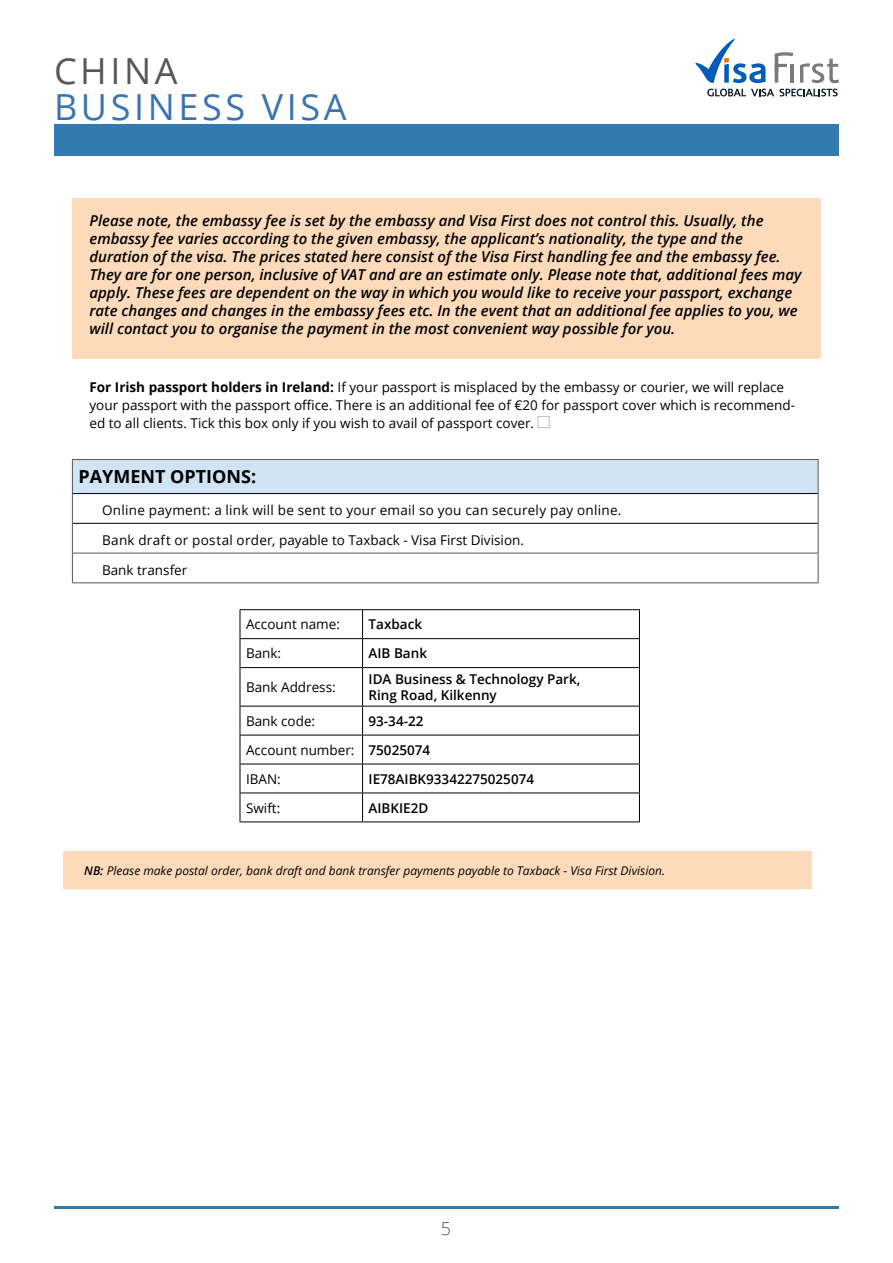
<style>
.page{position:relative;width:893px;height:1263px;background:#fff}
.page>*{position:absolute;margin:0;border:0;box-sizing:border-box;transform-origin:0 0}
.t1{font:36px "Open Sans";letter-spacing:.1em;color:#3b73b1}
.t2{font:36px "Open Sans";letter-spacing:.1em;color:#575756}
.t3{font:700 18px "Open Sans";color:#000}
.t4{font:300 18px "Open Sans";color:#575756}
.t5{font:italic 600 15px/18px "Open Sans";color:#000}
.t6{font:13.5px/29px "Open Sans";color:#000}
.t7{font:600 13.5px/16.2px "Open Sans";color:#000}
.t8{font:13.5px "Open Sans";letter-spacing:.02em;color:#000}
.t9{font:italic 12px "Open Sans";color:#000}
.s1{font-weight:700}
.s2{font-weight:600}
</style>
<div class="page">
<div style="left:54px;top:124px;width:785px;height:32px;background:#337ab1"></div>
<hr style="left:54px;top:1206px;width:785px;height:3px;background:#00599e">
<svg style="left:695px;top:38px;width:71px;height:45px"></svg>
<svg style="left:707px;top:89px;width:131px;height:7px"></svg>
<hr style="left:791px;top:64px;width:3px;height:19px;background:#7a7980">
<svg style="left:800px;top:59px;width:39px;height:24px"></svg>
<svg style="left:774px;top:52px;width:19px;height:31px"></svg>
<div style="left:64px;top:851px;width:748px;height:38px;background:#fddbba"></div>
<hr style="left:240px;top:609px;width:123px;height:1px;background:#000">
<hr style="left:363px;top:609px;width:277px;height:1px;background:#000">
<hr style="left:240px;top:638px;width:123px;height:1px;background:#000">
<svg style="left:240px;top:610px;width:1px;height:57px"></svg>
<hr style="left:363px;top:638px;width:277px;height:1px;background:#000">
<svg style="left:362px;top:610px;width:1px;height:57px"></svg>
<svg style="left:639px;top:610px;width:1px;height:57px"></svg>
<hr style="left:240px;top:667px;width:123px;height:1px;background:#000">
<hr style="left:240px;top:668px;width:1px;height:38px;background:#000">
<hr style="left:363px;top:667px;width:277px;height:1px;background:#000">
<hr style="left:362px;top:668px;width:1px;height:38px;background:#000">
<hr style="left:639px;top:668px;width:1px;height:38px;background:#000">
<hr style="left:240px;top:706px;width:123px;height:1px;background:#000">
<hr style="left:363px;top:706px;width:277px;height:1px;background:#000">
<hr style="left:240px;top:735px;width:123px;height:1px;background:#000">
<hr style="left:363px;top:735px;width:277px;height:1px;background:#000">
<hr style="left:240px;top:764px;width:123px;height:1px;background:#000">
<hr style="left:363px;top:764px;width:277px;height:1px;background:#000">
<hr style="left:240px;top:792px;width:123px;height:1px;background:#000">
<svg style="left:240px;top:706px;width:1px;height:115px"></svg>
<hr style="left:363px;top:792px;width:277px;height:1px;background:#000">
<svg style="left:362px;top:706px;width:1px;height:115px"></svg>
<svg style="left:639px;top:706px;width:1px;height:115px"></svg>
<hr style="left:240px;top:821px;width:123px;height:1px;background:#000">
<hr style="left:363px;top:821px;width:277px;height:1px;background:#000">
<div style="left:538px;top:416px;width:12px;height:12px;background:#fff;border:1px solid #bcbcbc"></div>
<div style="left:72px;top:199px;width:749px;height:160px;background:#fddbba"></div>
<div style="left:72px;top:459px;width:746px;height:34px;background:#d1e4f6"></div>
<svg style="left:73px;top:494px;width:745px;height:89px"></svg>
<hr style="left:73px;top:523px;width:745px;height:1px;background:#000">
<hr style="left:73px;top:493px;width:745px;height:1px;background:#000">
<hr style="left:72px;top:459px;width:746px;height:1px;background:#575756">
<hr style="left:72px;top:460px;width:1px;height:33px;background:#575756">
<hr style="left:818px;top:460px;width:1px;height:33px;background:#575756">
<hr style="left:72px;top:493px;width:1px;height:30px;background:#575756">
<hr style="left:818px;top:493px;width:1px;height:30px;background:#575756">
<hr style="left:72px;top:523px;width:1px;height:30px;background:#575756">
<hr style="left:818px;top:523px;width:1px;height:30px;background:#575756">
<hr style="left:72px;top:553px;width:746px;height:1px;background:#575756">
<hr style="left:72px;top:553px;width:1px;height:30px;background:#575756">
<hr style="left:818px;top:553px;width:1px;height:30px;background:#575756">
<hr style="left:72px;top:583px;width:746px;height:1px;background:#575756">
<h1 class="t2" style="left:54px;top:46px;width:125px">CHINA</h1>
<h1 class="t1" style="left:54px;top:82px;width:294px">BUSINESS VISA</h1>
<p class="t5" style="left:89px;top:211px;width:714px">Please note, the embassy fee is set by the embassy and Visa First does not control this. Usually, the embassy fee varies according to the given embassy, the applicant’s nationality, the type and the duration of the visa. The prices stated here consist of the Visa First handling fee and the embassy fee.<br>They are for one person, inclusive of VAT and are an estimate only. Please note that, additional fees may apply. These fees are dependent on the way in which you would like to receive your passport, exchange rate changes and changes in the embassy fees etc. In the event that an additional fee applies to you, we will contact you to organise the payment in the most convenient way possible for you.</p>
<p class="t6" style="left:89px;top:378px;width:707px;line-height:18px"><span class="s1">For Irish passport holders in Ireland:</span> If your passport is misplaced by the embassy or courier, we will replace your passport with the passport office. There is an additional fee of €20 for passport cover which is recommend&shy;ed to all clients. Tick this box only if you wish to avail of passport cover.</p>
<p class="t3" style="left:78px;top:464px;width:179px">PAYMENT OPTIONS:</p>
<p class="t8" style="left:102px;top:501px;width:521px">Online payment: a link will be sent to your email so you can securely pay online.</p>
<p class="t6" style="left:102px;top:525px;width:423px">Bank draft or postal order, payable to Taxback - Visa First Division.</p>
<p class="t6" style="left:102px;top:555px;width:87px">Bank transfer</p>
<p class="t6" style="left:246px;top:610px;width:95px">Account name:</p>
<p class="t7" style="left:369px;top:616px;width:55px">Taxback</p>
<p class="t6" style="left:246px;top:638px;width:37px">Bank:</p>
<p class="t7" style="left:369px;top:645px;width:60px">AIB Bank</p>
<p class="t6" style="left:246px;top:672px;width:91px">Bank Address:</p>
<p class="t7" style="left:369px;top:671px;width:213px">IDA Business &amp; Technology Park,<br>Ring Road, Kilkenny</p>
<p class="t6" style="left:246px;top:706px;width:71px">Bank code:</p>
<p class="t6" style="left:246px;top:706px;width:186px;text-indent:123px"><span class="s2">93-34-22<br></span>Account number: <span class="s2">75025074<br></span>IBAN:</p>
<p class="t7" style="left:369px;top:770px;width:167px">IE78AIBK93342275025074</p>
<p class="t6" style="left:246px;top:793px;width:36px">Swift:</p>
<p class="t7" style="left:369px;top:799px;width:61px">AIBKIE2D</p>
<p class="t9" style="left:84px;top:862px;width:582px"><span class="s2">NB:</span> Please make postal order, bank draft and bank transfer payments payable to Taxback - Visa First Division.</p>
<p class="t4" style="left:441px;top:1216px;width:12px">5</p>
</div>
